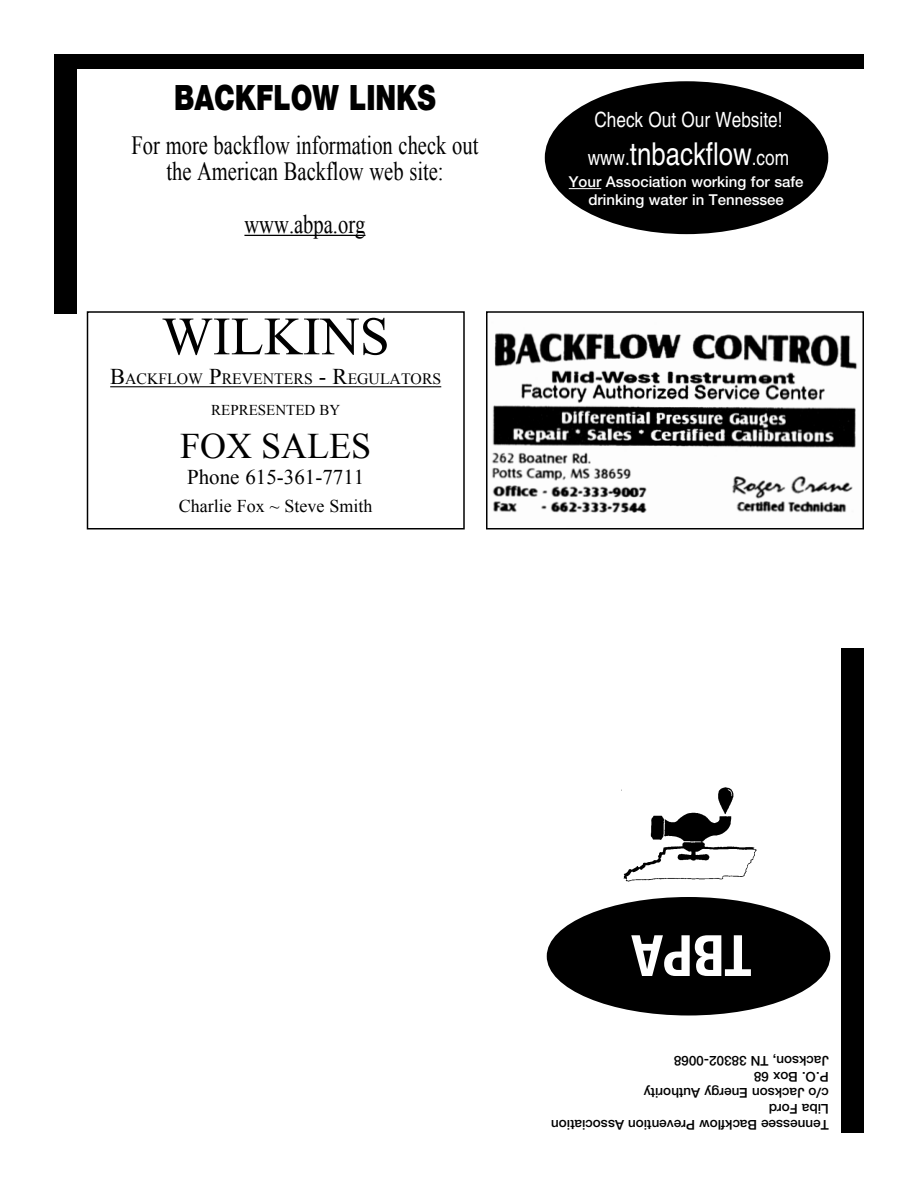
<style>
.page{position:relative;width:918px;height:1188px;background:#fff}
.page>*{position:absolute;margin:0;border:0;box-sizing:border-box;transform-origin:0 0}
.t1{font:700 condensed 57px "Helvetica Neue";color:#fff}
.t2{font:54px "Times New Roman";color:#000}
.t3{font:36px "Times New Roman";color:#000}
.t4{font:900 34.95px "Helvetica Neue";color:#000;scale:.78 1}
.t5{font:condensed 31.5px "Helvetica";color:#fff}
.t6{font:26.25px/26.2px "Times New Roman";color:#000;text-align:center;scale:.78 1}
.t7{font:condensed 21px "Helvetica";color:#fff}
.t8{font:21px "Times New Roman";color:#000}
.t9{font:18px "Times New Roman";color:#000}
.t10{font:15.75px "Times New Roman";color:#000}
.t11{font:500 15px/18px "Helvetica Neue";color:#fff;text-align:center}
.t12{font:15px "Times New Roman";color:#000}
.t13{font:500 13.5px/16.2px "Helvetica Neue";color:#000}
.s1{font-size:22.5px}
.s2{font-size:21px}
</style>
<div class="page">
<div style="left:54px;top:54px;width:22px;height:259px;background:#000"></div>
<div style="left:842px;top:648px;width:22px;height:484px;background:#000"></div>
<div style="left:545px;top:81px;width:283px;height:153px;background:#000;border-radius:50%"></div>
<hr style="left:569px;top:188px;width:32px;height:1px;background:#fff">
<div style="left:547px;top:897px;width:283px;height:119px;background:#000;border-radius:50%"></div>
<img style="left:621px;top:787px;width:135px;height:95px">
<hr style="left:244px;top:235px;width:122px;height:1px;background:#000">
<div style="left:77px;top:54px;width:787px;height:15px;background:#000"></div>
<img style="left:492px;top:332px;width:366px;height:181px">
<div style="left:486px;top:311px;width:378px;height:219px;border:2px solid #000"></div>
<div style="left:87px;top:311px;width:378px;height:219px;border:2px solid #000"></div>
<hr style="left:110px;top:386px;width:331px;height:1px;background:#000">
<h3 class="t4" style="left:174px;top:77px;width:337px">BACKFLOW LINKS</h3>
<h3 class="t6" style="left:132px;top:132px;width:446px">For more backflow information check out the American Backflow web site:</h3>
<h3 class="t6" style="left:244px;top:210px;width:157px">www.abpa.org</h3>
<h2 class="t2" style="left:162px;top:300px;width:229px">WILKINS</h2>
<p class="t10" style="left:110px;top:368px;width:333px"><span class="s1">B</span>ACKFLOW <span class="s1">P</span>REVENTERS <span class="s1">- R</span>EGULATORS</p>
<p class="t12" style="left:211px;top:400px;width:131px">REPRESENTED BY</p>
<h3 class="t3" style="left:180px;top:422px;width:193px">FOX SALES</h3>
<h3 class="t8" style="left:187px;top:462px;width:179px">Phone 615-361-7711</h3>
<h3 class="t9" style="left:179px;top:494px;width:195px">Charlie Fox ~ Steve Smith</h3>
<h3 class="t7" style="left:594px;top:107px;width:190px">Check Out Our Website!</h3>
<h3 class="t5" style="left:588px;top:135px;width:203px"><span class="s2">www.</span>tnbackflow<span class="s2">.com</span></h3>
<p class="t11" style="left:569px;top:173px;width:236px">Your Association working for safe drinking water in Tennessee</p>
<h1 class="t1" style="left:752px;top:990px;width:122px;rotate:-180deg">TBPA</h1>
<p class="t13" style="left:829px;top:1134px;width:279px;rotate:-180deg">Tennessee Backflow Prevention Association<br>Liba Ford<br>c/o Jackson Energy Authority<br>P.O. Box 68<br>Jackson, TN 38302-0068</p>
</div>
